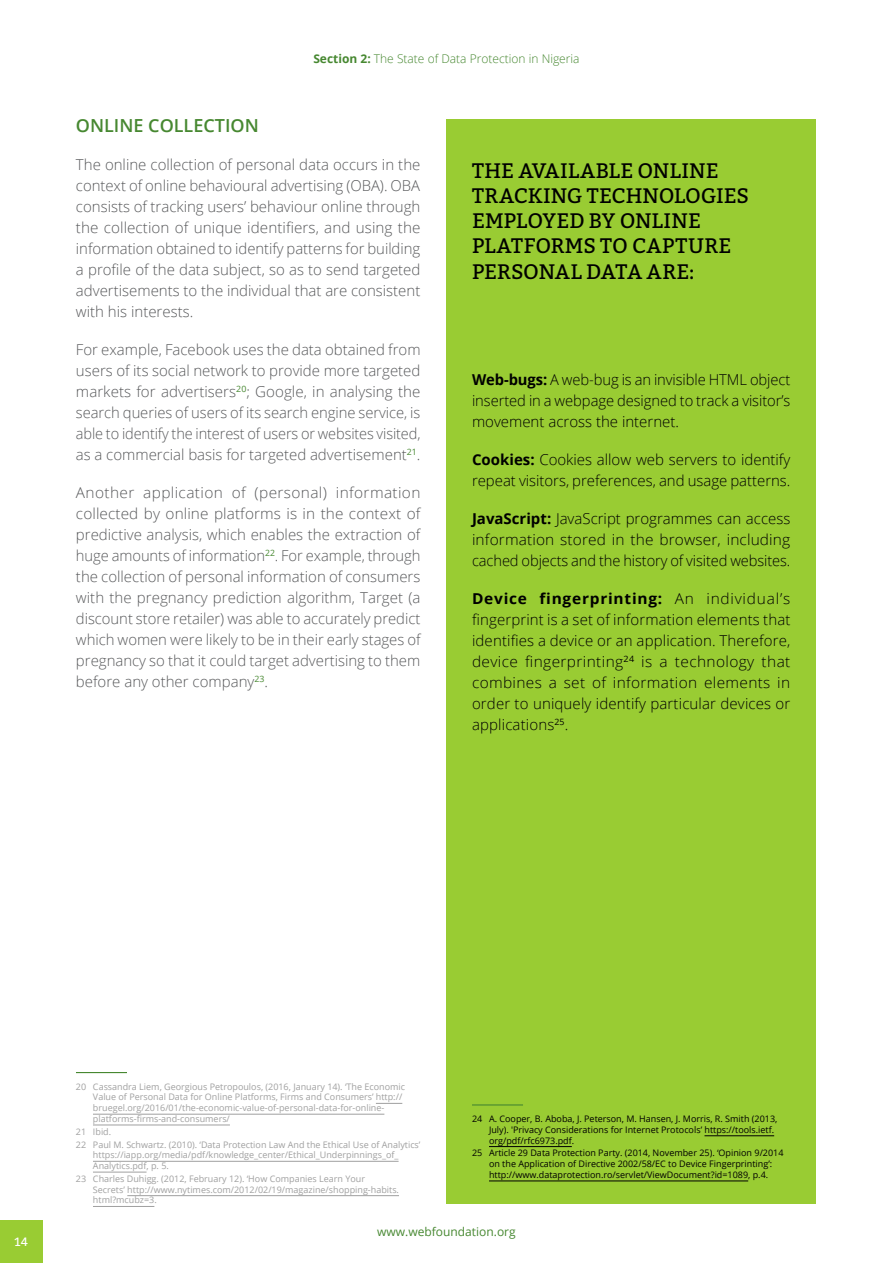
<style>
.page{position:relative;width:893px;height:1263px;background:#fff}
.page>*{position:absolute;margin:0;border:0;box-sizing:border-box;transform-origin:0 0}
.t1{font:21px/25.2px "Bitter";letter-spacing:.005em;color:#000}
.t2{font:600 18px "Open Sans";color:#478831}
.t3{font:300 15px/21px "Open Sans";color:#58595b;text-align:justify}
.t4{font:300 15px/21px "Open Sans";color:#000;text-align:justify}
.t5{font:300 12px "Open Sans";color:#478831}
.t6{font:12px "Open Sans";color:#478831}
.t7{font:12px "Bitter";color:#fff}
.t8{font:9px/10.8px "Open Sans";color:#a0a0a0}
.t9{font:9px/10.8px "Open Sans";color:#000}
.s1{font-weight:700}
</style>
<div class="page">
<div style="left:446px;top:119px;width:370px;height:1084px;background:#9c3"></div>
<hr style="left:472px;top:1104px;width:51px;height:1px;background:#478831">
<hr style="left:704px;top:1135px;width:70px;height:1px;background:#000">
<hr style="left:489px;top:1146px;width:83px;height:1px;background:#000">
<hr style="left:489px;top:1181px;width:259px;height:1px;background:#000">
<hr style="left:76px;top:1072px;width:51px;height:1px;background:#478831">
<svg style="left:376px;top:1103px;width:26px;height:1px"></svg>
<hr style="left:93px;top:1114px;width:291px;height:1px;background:#a0a0a0">
<hr style="left:93px;top:1125px;width:137px;height:1px;background:#a0a0a0">
<hr style="left:93px;top:1161px;width:306px;height:1px;background:#a0a0a0">
<hr style="left:93px;top:1172px;width:54px;height:1px;background:#a0a0a0">
<hr style="left:127px;top:1195px;width:272px;height:1px;background:#a0a0a0">
<hr style="left:93px;top:1206px;width:61px;height:1px;background:#a0a0a0">
<div style="left:0;top:1220px;width:43px;height:43px;background:#9c3"></div>
<p class="t2" style="left:76px;top:113px;width:184px">ONLINE COLLECTION</p>
<p class="t5" style="left:313px;top:50px;width:268px"><span class="s1">Section 2:</span> The State of Data Protection in Nigeria</p>
<p class="t3" style="left:76px;top:154px;width:346px">The online collection of personal data occurs in the context of online behavioural advertising (OBA). OBA consists of tracking users’ behaviour online through the collection of unique identifiers, and using the information obtained to identify patterns for building a profile of the data subject, so as to send targeted advertisements to the individual that are consistent with his interests.</p>
<p class="t3" style="left:76px;top:339px;width:346px">For example, Facebook uses the data obtained from users of its social network to provide more targeted markets for advertisers<sup>20</sup>; Google, in analysing the search queries of users of its search engine service, is able to identify the interest of users or websites visited, as a commercial basis for targeted advertisement<sup>21</sup>.</p>
<p class="t3" style="left:76px;top:482px;width:346px">Another application of (personal) information collected by online platforms is in the context of predictive analysis, which enables the extraction of huge amounts of information<sup>22</sup>. For example, through the collection of personal information of consumers with the pregnancy prediction algorithm, Target (a discount store retailer) was able to accurately predict which women were likely to be in their early stages of pregnancy so that it could target advertising to them before any other company<sup>23</sup>.</p>
<h1 class="t1" style="left:472px;top:157px;width:279px">THE AVAILABLE ONLINE<br>TRACKING TECHNOLOGIES<br>EMPLOYED BY ONLINE<br>PLATFORMS TO CAPTURE<br>PERSONAL DATA ARE:</h1>
<p class="t4" style="left:472px;top:368px;width:320px"><span class="s1">Web-bugs:</span> A web-bug is an invisible HTML object inserted in a webpage designed to track a visitor’s movement across the internet.</p>
<p class="t4" style="left:472px;top:448px;width:320px"><span class="s1">Cookies:</span> Cookies allow web servers to identify repeat visitors, preferences, and usage patterns.</p>
<p class="t4" style="left:472px;top:507px;width:320px"><span class="s1">JavaScript:</span> JavaScript programmes can access information stored in the browser, including cached objects and the history of visited websites.</p>
<p class="t4" style="left:472px;top:587px;width:320px"><span class="s1">Device fingerprinting:</span> An individual’s fingerprint is a set of information elements that identifies a device or an application. Therefore, device fingerprinting<sup>24</sup> is a technology that combines a set of information elements in order to uniquely identify particular devices or applications<sup>25</sup>.</p>
<p class="t7" style="left:15px;top:1233px;width:15px">14</p>
<p class="t8" style="left:93px;top:1081px;width:314px;text-indent:-17px">20 Cassandra Liem, Georgious Petropoulos, (2016, January 14). ‘The Economic Value of Personal Data for Online Platforms, Firms and Consumers’ http:// bruegel.org/2016/01/the-economic-value-of-personal-data-for-online&shy;platforms-firms-and-consumers/</p>
<p class="t8" style="left:76px;top:1125px;width:346px;line-height:12.8px">21 Ibid.<br>22 Paul M. Schwartz. (2010). ‘Data Protection Law And the Ethical Use of Analytics’</p>
<p class="t8" style="left:93px;top:1149px;width:307px">https://iapp.org/media/pdf/knowledge_center/Ethical_Underpinnings_of_<br>Analytics.pdf, p. 5.</p>
<p class="t8" style="left:93px;top:1173px;width:308px;text-indent:-17px">23 Charles Duhigg. (2012, February 12). ‘How Companies Learn Your<br>Secrets’ http://www.nytimes.com/2012/02/19/magazine/shopping-habits. html?mcubz=3.</p>
<p class="t9" style="left:489px;top:1113px;width:290px;text-indent:-17px">24 A. Cooper, B. Aboba, J. Peterson, M. Hansen, J. Morris, R. Smith (2013,<br>July). 'Privacy Considerations for Internet Protocols’ https://tools.ietf. org/pdf/rfc6973.pdf.</p>
<p class="t9" style="left:489px;top:1147px;width:296px;text-indent:-17px">25 Article 29 Data Protection Party. (2014, November 25). ‘Opinion 9/2014 on the Application of Directive 2002/58/EC to Device Fingerprinting’: http://www.dataprotection.ro/servlet/ViewDocument?id=1089, p.4.</p>
<p class="t6" style="left:377px;top:1224px;width:140px">www.webfoundation.org</p>
</div>
